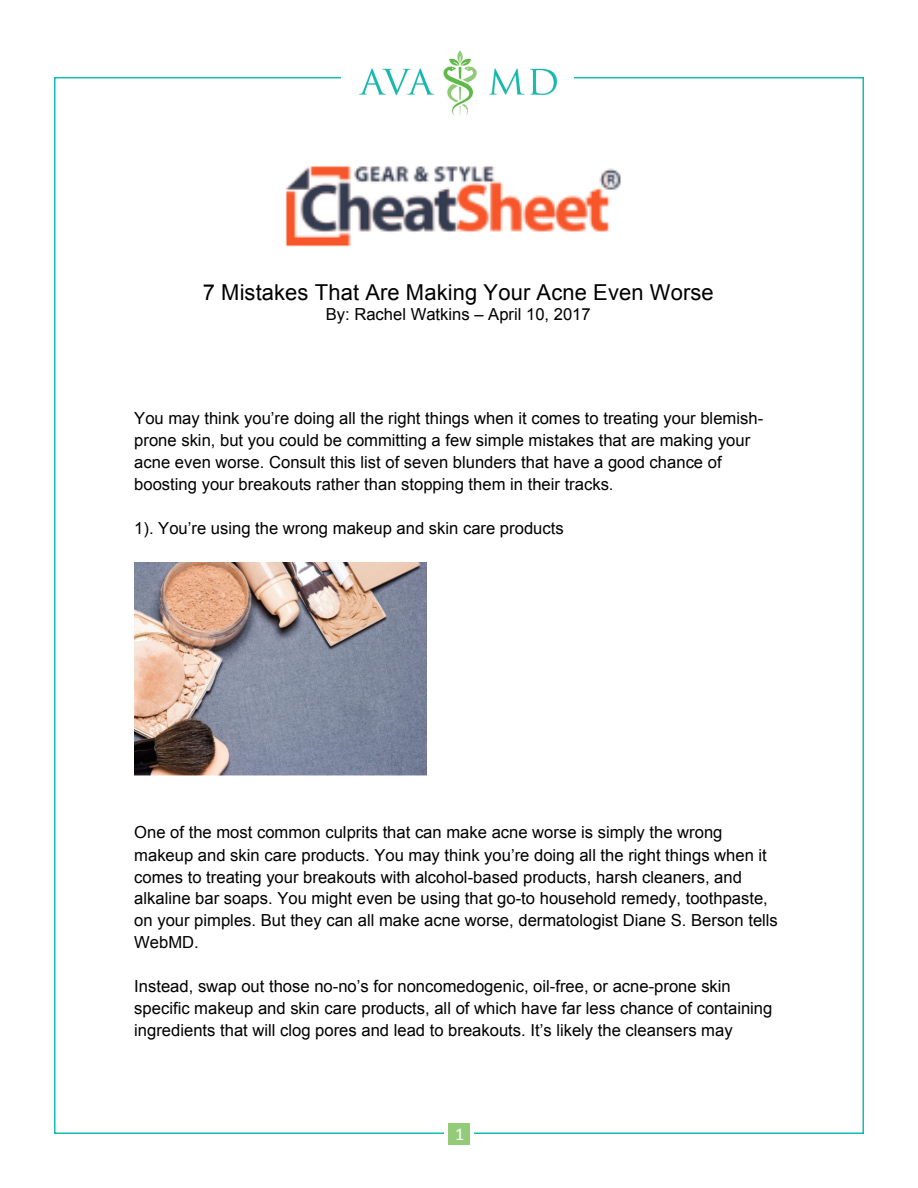
<style>
.page{position:relative;width:918px;height:1188px;background:#fff}
.page>*{position:absolute;margin:0;border:0;box-sizing:border-box;transform-origin:0 0}
.t1{font:21.9px "Arial";letter-spacing:.005em;color:#000}
.t2{font:18px "Calibri";color:#fff}
.t3{font:16.65px/22px "Arial";color:#000}
</style>
<div class="page">
<img style="left:359px;top:50px;width:199px;height:65px">
<div style="left:448px;top:1123px;width:22px;height:22px;background:#93cb78"></div>
<img style="left:285px;top:166px;width:336px;height:81px">
<img style="left:134px;top:562px;width:293px;height:213px">
<p class="t1" style="left:203px;top:278px;width:513px">7 Mistakes That Are Making Your Acne Even Worse</p>
<p class="t3" style="left:326px;top:303px;width:267px">By: Rachel Watkins – April 10, 2017</p>
<p class="t3" style="left:134px;top:407px;width:631px">You may think you’re doing all the right things when it comes to treating your blemish&shy;prone skin, but you could be committing a few simple mistakes that are making your acne even worse. Consult this list of seven blunders that have a good chance of boosting your breakouts rather than stopping them in their tracks.</p>
<p class="t3" style="left:134px;top:517px;width:431px">1). You’re using the wrong makeup and skin care products</p>
<p class="t3" style="left:134px;top:822px;width:645px">One of the most common culprits that can make acne worse is simply the wrong makeup and skin care products. You may think you’re doing all the right things when it comes to treating your breakouts with alcohol-based products, harsh cleaners, and alkaline bar soaps. You might even be using that go-to household remedy, toothpaste, on your pimples. But they can all make acne worse, dermatologist Diane S. Berson tells WebMD.</p>
<p class="t3" style="left:134px;top:975px;width:640px">Instead, swap out those no-no’s for noncomedogenic, oil-free, or acne-prone skin specific makeup and skin care products, all of which have far less chance of containing ingredients that will clog pores and lead to breakouts. It’s likely the cleansers may</p>
<p class="t2" style="left:455px;top:1123px;width:11px">1</p>
</div>
